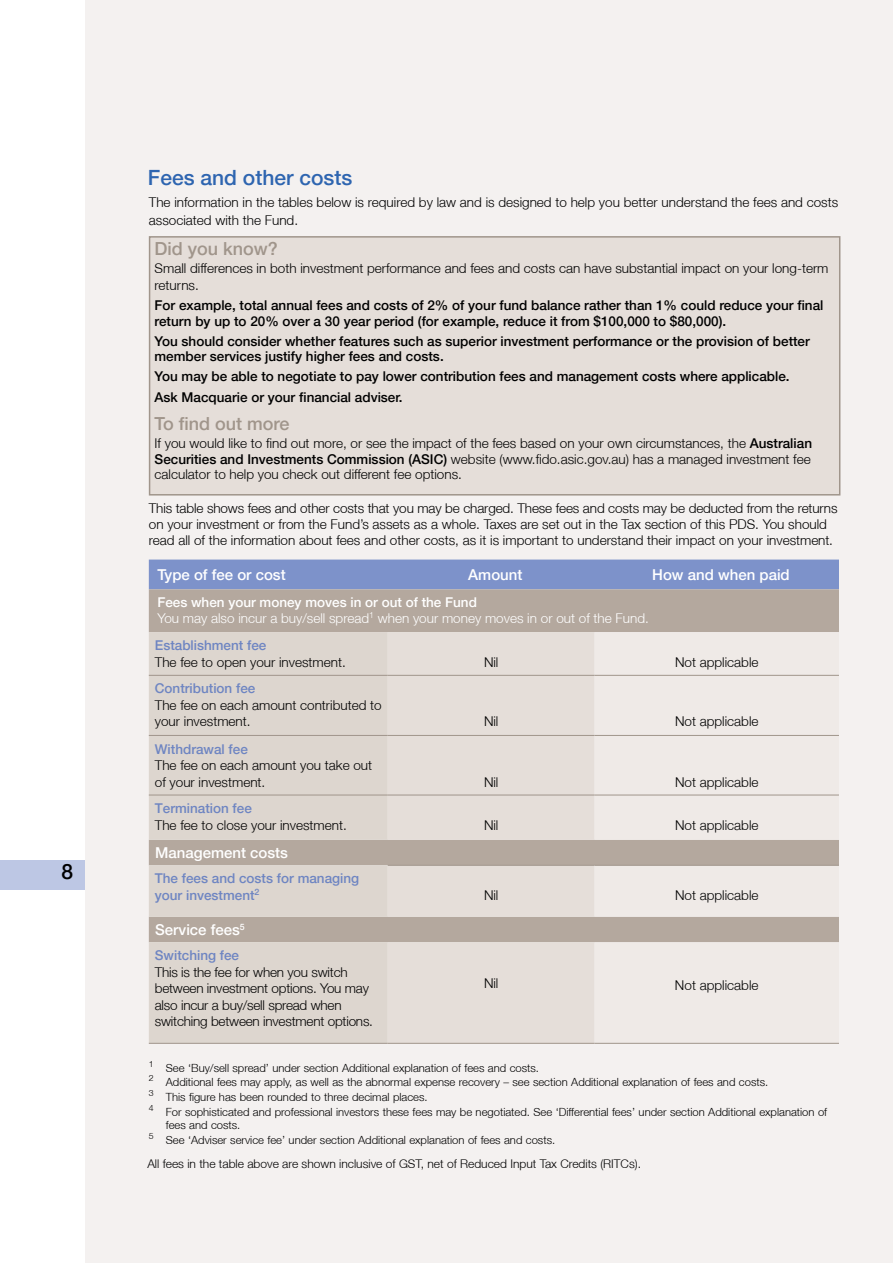
<style>
.page{position:relative;width:893px;height:1263px;background:#fff}
.page>*{position:absolute;margin:0;border:0;box-sizing:border-box;transform-origin:0 0}
.t1{font:500 21px "Helvetica Neue LT";color:#2e65b0}
.t2{font:500 21px "Helvetica Neue LT";color:#000}
.t3{font:500 18px "Helvetica Neue LT";color:#a0958b}
.t4{font:500 15px "Helvetica Neue LT";color:#fff}
.t5{font:300 13.5px/16.5px "Helvetica Neue LT";color:#000}
.t6{font:500 13.5px/15.8px "Helvetica Neue LT";color:#000}
.t7{font:500 13.5px/16.5px "Helvetica Neue LT";color:#6e85c2}
.t8{font:300 13.5px/15.8px "Helvetica Neue LT";color:#fff}
.t9{font:300 12px "Helvetica Neue LT";color:#000}
.t10{font:300 11.25px/14.9px "Helvetica Neue LT";color:#000}
.s1{font-weight:500}
</style>
<div class="page">
<div style="left:0;top:860px;width:85px;height:30px;background:#bdc7e4"></div>
<div style="left:85px;top:0;width:808px;height:1263px;background:#f4f1f0"></div>
<div style="left:149px;top:560px;width:690px;height:29px;background:#7d92ca"></div>
<div style="left:149px;top:589px;width:690px;height:43px;background:#b4a89e"></div>
<svg style="left:149px;top:632px;width:239px;height:411px;background:#d7d0c8"></svg>
<svg style="left:388px;top:632px;width:207px;height:411px;background:#ded7d1"></svg>
<svg style="left:595px;top:674px;width:244px;height:369px;fill:#efeae7"></svg>
<hr style="left:149px;top:1043px;width:239px;height:1px;background:#a0958b">
<hr style="left:388px;top:1043px;width:207px;height:1px;background:#a0958b">
<hr style="left:595px;top:1043px;width:244px;height:1px;background:#a0958b">
<hr style="left:149px;top:675px;width:239px;height:1px;background:#a0958b">
<hr style="left:388px;top:675px;width:207px;height:1px;background:#a0958b">
<hr style="left:595px;top:675px;width:244px;height:1px;background:#a0958b">
<hr style="left:149px;top:735px;width:239px;height:1px;background:#a0958b">
<hr style="left:388px;top:735px;width:207px;height:1px;background:#a0958b">
<hr style="left:595px;top:735px;width:244px;height:1px;background:#a0958b">
<hr style="left:149px;top:795px;width:239px;height:1px;background:#a0958b">
<hr style="left:388px;top:795px;width:207px;height:1px;background:#a0958b">
<hr style="left:595px;top:795px;width:244px;height:1px;background:#a0958b">
<hr style="left:388px;top:865px;width:207px;height:1px;background:#a0958b">
<hr style="left:595px;top:865px;width:244px;height:1px;background:#a0958b">
<div style="left:150px;top:237px;width:690px;height:258px;background:#e5ded9"></div>
<div style="left:149px;top:236px;width:691px;height:259px;border:2px solid #a0958b"></div>
<h1 class="t2" style="left:61px;top:859px;width:13px">8</h1>
<h1 class="t1" style="left:148px;top:165px;width:206px">Fees and other costs</h1>
<p class="t5" style="left:149px;top:193px;width:691px;line-height:17.7px">The information in the tables below is required by law and is designed to help you better understand the fees and costs associated with the Fund.</p>
<h2 class="t3" style="left:155px;top:238px;width:125px">Did you know?</h2>
<p class="t5" style="left:155px;top:260px;width:675px">Small differences in both investment performance and fees and costs can have substantial impact on your long-term returns.</p>
<p class="t6" style="left:155px;top:297px;width:670px">For example, total annual fees and costs of 2% of your fund balance rather than 1% could reduce your final return by up to 20% over a 30 year period (for example, reduce it from $100,000 to $80,000).</p>
<p class="t6" style="left:155px;top:333px;width:657px">You should consider whether features such as superior investment performance or the provision of better member services justify higher fees and costs.</p>
<p class="t6" style="left:155px;top:366px;width:637px;line-height:20.7px">You may be able to negotiate to pay lower contribution fees and management costs where applicable.<br>Ask Macquarie or your financial adviser.</p>
<h2 class="t3" style="left:155px;top:413px;width:137px">To find out more</h2>
<p class="t5" style="left:155px;top:435px;width:659px;line-height:15.8px;text-align:justify">If you would like to find out more, or see the impact of the fees based on your own circumstances, the <span class="s1">Australian Securities and Investments Commission (ASIC)</span> website (www.fido.asic.gov.au) has a managed investment fee calculator to help you check out different fee options.</p>
<p class="t5" style="left:149px;top:500px;width:690px;line-height:15.8px">This table shows fees and other costs that you may be charged. These fees and costs may be deducted from the returns on your investment or from the Fund’s assets as a whole. Taxes are set out in the Tax section of this PDS. You should read all of the information about fees and other costs, as it is important to understand their impact on your investment.</p>
<p class="t4" style="left:157px;top:565px;width:130px">Type of fee or cost</p>
<p class="t4" style="left:468px;top:565px;width:56px">Amount</p>
<p class="t4" style="left:652px;top:565px;width:139px">How and when paid</p>
<p class="t8" style="left:157px;top:594px;width:493px"><span class="s1">Fees when your money moves in or out of the Fund<br></span>You may also incur a buy/sell spread<sup>1</sup> when your money moves in or out of the Fund.</p>
<p class="t7" style="left:155px;top:637px;width:113px">Establishment fee</p>
<p class="t5" style="left:155px;top:653px;width:193px">The fee to open your investment.</p>
<p class="t5" style="left:484px;top:653px;width:16px">Nil</p>
<p class="t5" style="left:675px;top:653px;width:85px">Not applicable</p>
<p class="t7" style="left:155px;top:680px;width:102px">Contribution fee</p>
<p class="t5" style="left:155px;top:697px;width:228px">The fee on each amount contributed to your investment.</p>
<p class="t5" style="left:484px;top:713px;width:16px">Nil</p>
<p class="t5" style="left:675px;top:713px;width:85px">Not applicable</p>
<p class="t7" style="left:155px;top:740px;width:95px">Withdrawal fee</p>
<p class="t5" style="left:155px;top:757px;width:219px">The fee on each amount you take out of your investment.</p>
<p class="t5" style="left:484px;top:773px;width:16px">Nil</p>
<p class="t5" style="left:675px;top:773px;width:85px">Not applicable</p>
<p class="t7" style="left:155px;top:800px;width:99px">Termination fee</p>
<p class="t5" style="left:155px;top:816px;width:194px">The fee to close your investment.</p>
<p class="t5" style="left:484px;top:816px;width:16px">Nil</p>
<p class="t5" style="left:675px;top:816px;width:85px">Not applicable</p>
<p class="t4" style="left:155px;top:844px;width:134px">Management costs</p>
<p class="t7" style="left:155px;top:870px;width:206px">The fees and costs for managing your investment<sup>2</sup></p>
<p class="t5" style="left:484px;top:887px;width:16px">Nil</p>
<p class="t5" style="left:675px;top:887px;width:85px">Not applicable</p>
<p class="t4" style="left:155px;top:920px;width:91px">Service fees<sup>5</sup></p>
<p class="t7" style="left:155px;top:947px;width:86px">Switching fee</p>
<p class="t5" style="left:155px;top:963px;width:220px">This is the fee for when you switch between investment options. You may also incur a buy/sell spread when switching between investment options.</p>
<p class="t5" style="left:484px;top:974px;width:16px">Nil</p>
<p class="t5" style="left:675px;top:976px;width:85px">Not applicable</p>
<p class="t10" style="left:149px;top:1060px;width:680px"><sup>1</sup> See ‘Buy/sell spread’ under section Additional explanation of fees and costs.<br><sup>2</sup> Additional fees may apply, as well as the abnormal expense recovery – see section Additional explanation of fees and costs.<br><sup>3</sup> This figure has been rounded to three decimal places.<br><sup>4</sup> For sophisticated and professional investors these fees may be negotiated. See ‘Differential fees’ under section Additional explanation of</p>
<p class="t10" style="left:149px;top:1117px;width:408px;text-indent:17px">fees and costs.<br><sup>5</sup> See ‘Adviser service fee’ under section Additional explanation of fees and costs.</p>
<p class="t9" style="left:147px;top:1157px;width:495px">All fees in the table above are shown inclusive of GST, net of Reduced Input Tax Credits (RITCs).</p>
</div>
